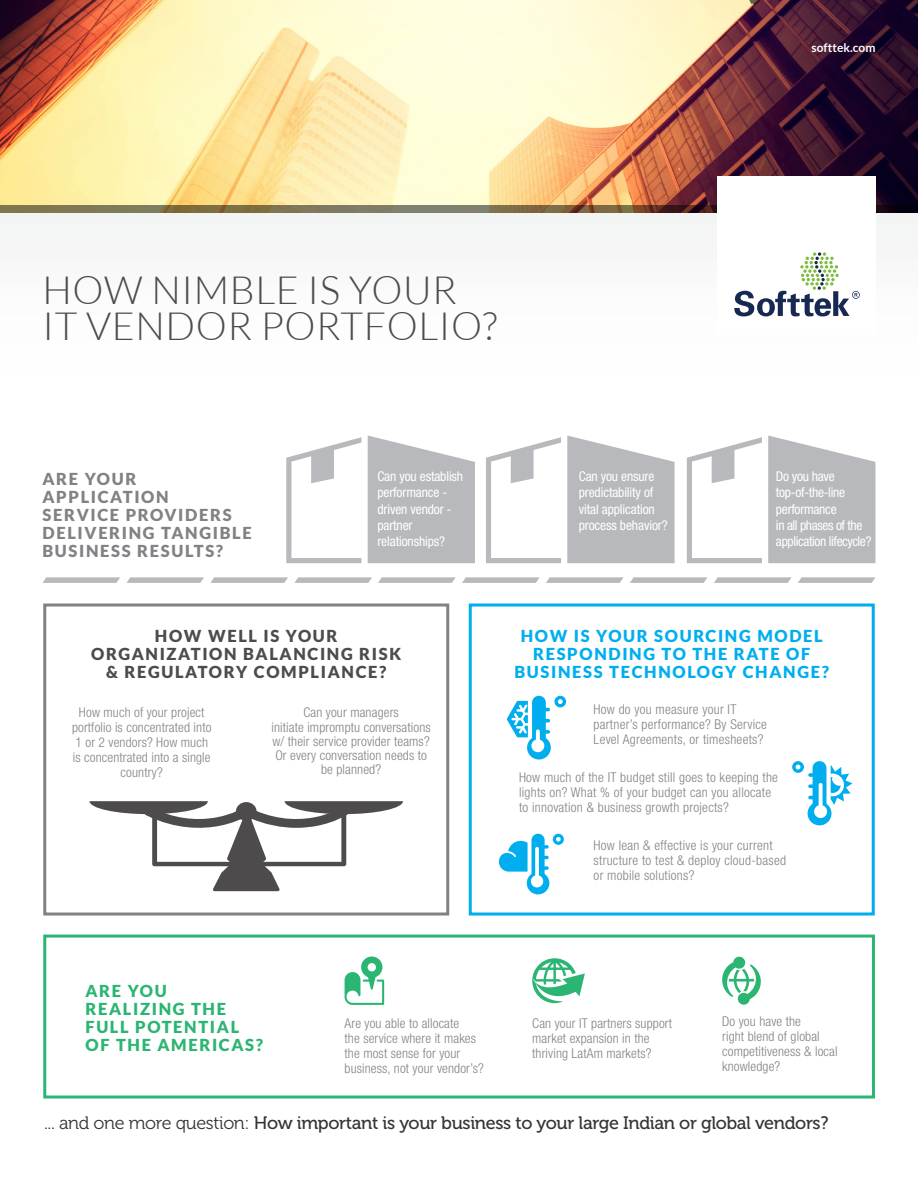
<style>
.page{position:relative;width:918px;height:1188px;background:#fff}
.page>*{position:absolute;margin:0;border:0;box-sizing:border-box;transform-origin:0 0}
.t1{font:300 39px "Lato";letter-spacing:.015em;color:#4d4b4b}
.t2{font:18px "Museo 500";letter-spacing:-.02em;color:#363536}
.t3{font:900 16.5px/18px "Lato";letter-spacing:.1em;color:#00aeef;text-align:center}
.Contenido{font:900 16.5px/18px "Lato";letter-spacing:.1em;color:#808285}
.t4{font:900 16.5px/18px "Lato";letter-spacing:.1em;color:#4d4b4b;text-align:center}
.t5{font:900 16.5px/18px "Lato";letter-spacing:.1em;color:#2bb572}
.Contenido-2{font:300 condensed 13.5px/15px "Helvetica Neue LT Std";letter-spacing:.01em;color:#808285}
.Contenido-3{font:condensed 13.5px/16.2px "Helvetica Neue LT Std";letter-spacing:-.01em;color:#fff}
.Contenido-4{font:condensed 13.5px/16.2px "Helvetica Neue LT Std";letter-spacing:-.03em;color:#fff}
.t6{font:700 12px "Lato";color:#fff}
.s1{font-family:"Museo 300"}
</style>
<div class="page">
<img style="left:0;top:0;width:918px;height:205px">
<svg style="left:0;top:205px;width:918px;height:8px;background:#726448"></svg>
<div style="left:717px;top:177px;width:158px;height:158px;background:#fff"></div>
<svg style="left:734px;top:252px;width:126px;height:64px"></svg>
<svg style="left:43px;top:577px;width:77px;height:6px"></svg>
<svg style="left:126px;top:577px;width:78px;height:6px"></svg>
<svg style="left:210px;top:577px;width:78px;height:6px"></svg>
<svg style="left:294px;top:577px;width:78px;height:6px"></svg>
<svg style="left:378px;top:577px;width:78px;height:6px"></svg>
<svg style="left:462px;top:577px;width:78px;height:6px"></svg>
<svg style="left:546px;top:577px;width:78px;height:6px"></svg>
<svg style="left:630px;top:577px;width:78px;height:6px"></svg>
<svg style="left:714px;top:577px;width:78px;height:6px"></svg>
<svg style="left:798px;top:577px;width:77px;height:6px"></svg>
<svg style="left:768px;top:436px;width:107px;height:127px;background:#bfc0c2"></svg>
<svg style="left:687px;top:437px;width:75px;height:126px"></svg>
<svg style="left:567px;top:436px;width:108px;height:127px;background:#bfc0c3"></svg>
<svg style="left:486px;top:437px;width:75px;height:126px"></svg>
<svg style="left:368px;top:436px;width:107px;height:127px;background:#bfc0c2"></svg>
<svg style="left:286px;top:437px;width:75px;height:126px"></svg>
<div style="left:43px;top:604px;width:406px;height:312px;background:#fff;border:3px solid #808285"></div>
<div style="left:469px;top:604px;width:406px;height:312px;background:#fff;border:3px solid #00aeef"></div>
<svg style="left:90px;top:801px;width:313px;height:90px"></svg>
<div style="left:236px;top:802px;width:21px;height:19px;background:#4d4b4b;border-radius:50%"></div>
<svg style="left:507px;top:696px;width:59px;height:64px"></svg>
<svg style="left:499px;top:834px;width:65px;height:60px"></svg>
<svg style="left:792px;top:761px;width:61px;height:64px"></svg>
<div style="left:43px;top:935px;width:832px;height:164px;background:#fff;border:3px solid #2bb572"></div>
<svg style="left:345px;top:957px;width:39px;height:48px"></svg>
<svg style="left:532px;top:958px;width:53px;height:46px"></svg>
<svg style="left:722px;top:957px;width:39px;height:48px"></svg>
<p class="t6" style="left:812px;top:41px;width:65px">softtek.com</p>
<p class="t1" style="left:43px;top:269px;width:416px">HOW NIMBLE IS YOUR</p>
<p class="t1" style="left:43px;top:305px;width:456px">IT VENDOR PORTFOLIO?</p>
<p class="Contenido" style="left:43px;top:469px;width:211px">ARE YOUR<br>APPLICATION<br>SERVICE PROVIDERS<br>DELIVERING TANGIBLE<br>BUSINESS RESULTS?</p>
<p class="Contenido-3" style="left:377px;top:468px;width:87px">Can you establish performance - driven vendor -</p>
<p class="Contenido-3" style="left:377px;top:517px;width:69px">partner relationships?</p>
<p class="Contenido-3" style="left:579px;top:468px;width:90px">Can you ensure predictability of vital application process behavior?</p>
<p class="Contenido-3" style="left:776px;top:468px;width:71px">Do you have top-of-the-line performance</p>
<p class="Contenido-4" style="left:776px;top:517px;width:97px">in all phases of the application lifecycle?</p>
<p class="t4" style="left:91px;top:626px;width:311px">HOW WELL IS YOUR<br>ORGANIZATION BALANCING RISK &amp; REGULATORY COMPLIANCE?</p>
<p class="t3" style="left:514px;top:626px;width:316px">HOW IS YOUR SOURCING MODEL<br>RESPONDING TO THE RATE OF<br>BUSINESS TECHNOLOGY CHANGE?</p>
<p class="Contenido-2" style="left:72px;top:705px;width:141px;text-align:center">How much of your project portfolio is concentrated into<br>1 or 2 vendors? How much is concentrated into a single country?</p>
<p class="Contenido-2" style="left:594px;top:702px;width:175px">How do you measure your IT partner’s performance? By Service<br>Level Agreements, or timesheets?</p>
<p class="Contenido-2" style="left:303px;top:705px;width:97px">Can your managers</p>
<p class="Contenido-2" style="left:271px;top:720px;width:161px;line-height:14.2px;text-align:center">initiate impromptu conversations w/ their service provider teams?<br>Or every conversation needs to be planned?</p>
<p class="Contenido-2" style="left:519px;top:770px;width:261px">How much of the IT budget still goes to keeping the lights on? What % of your budget can you allocate to innovation &amp; business growth projects?</p>
<p class="t5" style="left:86px;top:981px;width:179px">ARE YOU<br>REALIZING THE<br>FULL POTENTIAL<br>OF THE AMERICAS?</p>
<p class="Contenido-2" style="left:594px;top:838px;width:194px">How lean &amp; effective is your current structure to test &amp; deploy cloud-based or mobile solutions?</p>
<p class="Contenido-2" style="left:345px;top:1015px;width:141px">Are you able to allocate<br>the service where it makes the most sense for your business, not your vendor’s?</p>
<p class="Contenido-2" style="left:532px;top:1015px;width:141px">Can your IT partners support market expansion in the thriving LatAm markets?</p>
<p class="Contenido-2" style="left:722px;top:1013px;width:117px">Do you have the<br>right blend of global competitiveness &amp; local knowledge?</p>
<p class="t2" style="left:44px;top:1112px;width:786px"><span class="s1">... and one more question:</span> How important is your business to your large Indian or global vendors?</p>
</div>
